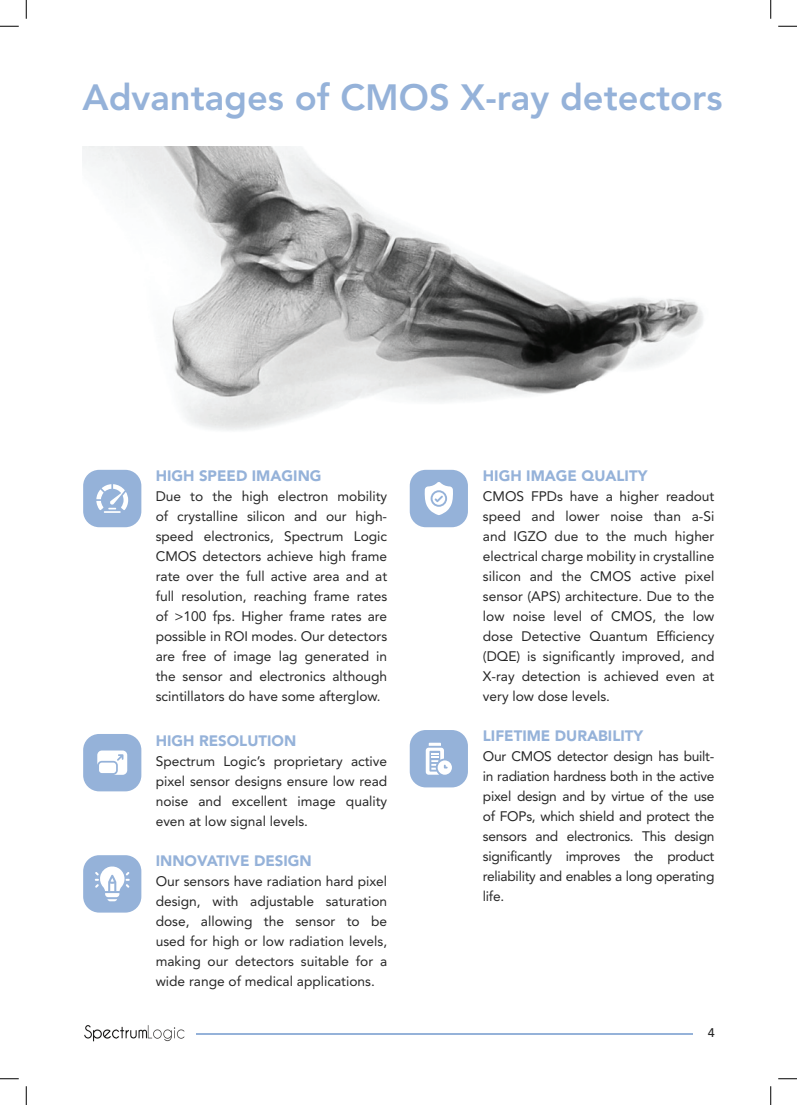
<style>
.page{position:relative;width:797px;height:1105px;background:#fff}
.page>*{position:absolute;margin:0;border:0;box-sizing:border-box;transform-origin:0 0}
.t1{font:800 36.25px "Avenir LT Pro";color:#95b2d9}
.t2{font:900 15px "Avenir LT Pro";color:#95b2d9}
.t3{font:13.75px/20px "Avenir LT Pro";color:#272727;text-align:justify}
.t4{font:500 12.5px "Avenir LT Pro";color:#272727}
</style>
<div class="page">
<div style="left:83px;top:470px;width:58px;height:57px;background:#95b2d9;border-radius:16px"></div>
<div style="left:410px;top:730px;width:58px;height:57px;background:#95b2d9;border-radius:16px"></div>
<div style="left:83px;top:734px;width:58px;height:57px;background:#95b2d9;border-radius:16px"></div>
<div style="left:410px;top:470px;width:58px;height:57px;background:#95b2d9;border-radius:16px"></div>
<div style="left:83px;top:855px;width:58px;height:57px;background:#95b2d9;border-radius:16px"></div>
<svg style="left:424px;top:482px;width:29px;height:33px"></svg>
<svg style="left:95px;top:866px;width:35px;height:35px"></svg>
<svg style="left:97px;top:750px;width:30px;height:25px"></svg>
<div style="left:99px;top:763px;width:17px;height:10px;background:#fff;border-radius:3px"></div>
<svg style="left:426px;top:743px;width:26px;height:32px"></svg>
<svg style="left:96px;top:484px;width:32px;height:29px"></svg>
<img style="left:82px;top:147px;width:621px;height:284px">
<img style="left:84px;top:1025px;width:101px;height:17px">
<hr style="left:196px;top:1033px;width:496px;height:1px;background:#95b2d9">
<svg style="left:0;top:25px;width:19px;height:2px"></svg>
<svg style="left:778px;top:25px;width:19px;height:2px"></svg>
<svg style="left:0;top:1078px;width:19px;height:1px"></svg>
<svg style="left:778px;top:1078px;width:19px;height:1px"></svg>
<svg style="left:25px;top:0;width:2px;height:19px"></svg>
<svg style="left:25px;top:1086px;width:2px;height:19px"></svg>
<svg style="left:770px;top:0;width:1px;height:19px"></svg>
<svg style="left:770px;top:1086px;width:1px;height:19px"></svg>
<h1 class="t1" style="left:82px;top:76px;width:641px">Advantages of CMOS X-ray detectors</h1>
<p class="t2" style="left:156px;top:467px;width:167px">HIGH SPEED IMAGING</p>
<p class="t3" style="left:156px;top:486px;width:233px">Due to the high electron mobility of crystalline silicon and our high&shy;speed electronics, Spectrum Logic CMOS detectors achieve high frame rate over the full active area and at full resolution, reaching frame rates of &gt;100 fps. Higher frame rates are possible in ROI modes. Our detectors are free of image lag generated in the sensor and electronics although scintillators do have some afterglow.</p>
<p class="t2" style="left:156px;top:732px;width:142px">HIGH RESOLUTION</p>
<p class="t3" style="left:156px;top:751px;width:233px">Spectrum Logic’s proprietary active pixel sensor designs ensure low read noise and excellent image quality even at low signal levels.</p>
<p class="t2" style="left:156px;top:852px;width:158px">INNOVATIVE DESIGN</p>
<p class="t3" style="left:156px;top:871px;width:233px">Our sensors have radiation hard pixel design, with adjustable saturation dose, allowing the sensor to be used for high or low radiation levels, making our detectors suitable for a wide range of medical applications.</p>
<p class="t2" style="left:483px;top:467px;width:166px">HIGH IMAGE QUALITY</p>
<p class="t3" style="left:483px;top:486px;width:233px">CMOS FPDs have a higher readout speed and lower noise than a-Si and IGZO due to the much higher electrical charge mobility in crystalline silicon and the CMOS active pixel sensor (APS) architecture. Due to the low noise level of CMOS, the low dose Detective Quantum Efficiency (DQE) is significantly improved, and X-ray detection is achieved even at very low dose levels.</p>
<p class="t2" style="left:483px;top:727px;width:162px">LIFETIME DURABILITY</p>
<p class="t3" style="left:483px;top:746px;width:233px">Our CMOS detector design has built&shy;in radiation hardness both in the active pixel design and by virtue of the use of FOPs, which shield and protect the sensors and electronics. This design significantly improves the product reliability and enables a long operating life.</p>
<p class="t4" style="left:707px;top:1026px;width:8px">4</p>
</div>
